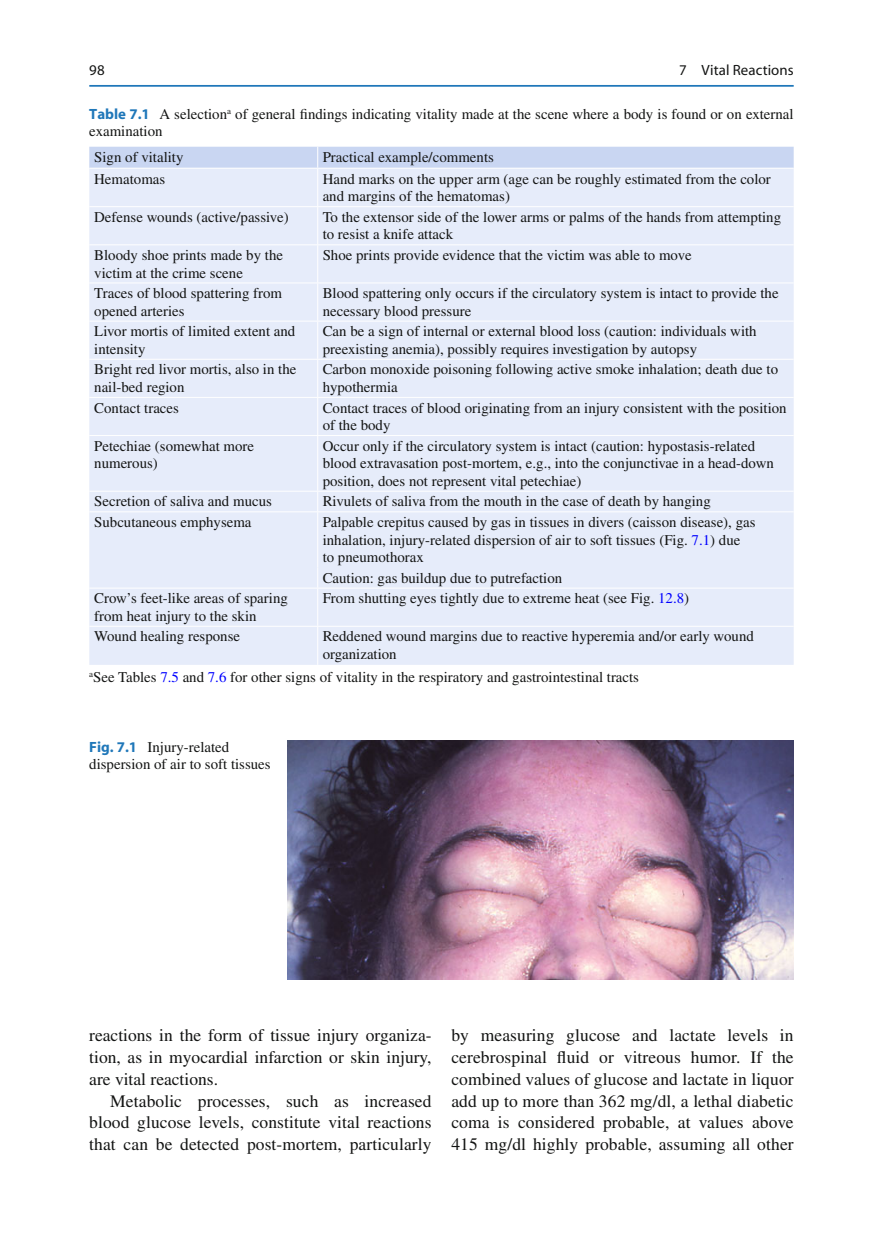
<style>
.page{position:relative;width:883px;height:1260px;background:#fff}
.page>*{position:absolute;margin:0;border:0;box-sizing:border-box;transform-origin:0 0}
.t1{font:17.5px/21.9px "Times";letter-spacing:.005em;color:#131413;text-align:justify}
.t2{font:14.88px/17.5px "Times";color:#131413}
.t3{font:14.88px "Myriad";letter-spacing:.005em;color:#131413}
.s1{font-family:"Myriad";font-weight:700;color:#1f77b9}
.s2{color:#00f}
</style>
<div class="page">
<div style="left:89px;top:169px;width:705px;height:496px;background:#e6ecfa"></div>
<div style="left:89px;top:147px;width:705px;height:21px;background:#c9d6f2"></div>
<hr style="left:317px;top:169px;width:1px;height:37px;background:#fff">
<hr style="left:89px;top:206px;width:705px;height:1px;background:#fff">
<hr style="left:317px;top:207px;width:1px;height:37px;background:#fff">
<hr style="left:89px;top:244px;width:705px;height:1px;background:#fff">
<hr style="left:317px;top:245px;width:1px;height:38px;background:#fff">
<hr style="left:89px;top:283px;width:705px;height:1px;background:#fff">
<hr style="left:317px;top:283px;width:1px;height:38px;background:#fff">
<hr style="left:89px;top:321px;width:705px;height:1px;background:#fff">
<hr style="left:317px;top:322px;width:1px;height:37px;background:#fff">
<hr style="left:89px;top:359px;width:705px;height:1px;background:#fff">
<hr style="left:317px;top:360px;width:1px;height:37px;background:#fff">
<hr style="left:89px;top:397px;width:705px;height:1px;background:#fff">
<hr style="left:317px;top:398px;width:1px;height:37px;background:#fff">
<hr style="left:89px;top:435px;width:705px;height:1px;background:#fff">
<hr style="left:317px;top:436px;width:1px;height:55px;background:#fff">
<hr style="left:89px;top:491px;width:705px;height:1px;background:#fff">
<svg style="left:317px;top:492px;width:1px;height:19px"></svg>
<hr style="left:89px;top:511px;width:705px;height:1px;background:#fff">
<hr style="left:317px;top:512px;width:1px;height:55px;background:#fff">
<svg style="left:317px;top:567px;width:1px;height:21px"></svg>
<hr style="left:89px;top:588px;width:705px;height:1px;background:#fff">
<hr style="left:317px;top:589px;width:1px;height:37px;background:#fff">
<hr style="left:89px;top:626px;width:705px;height:1px;background:#fff">
<hr style="left:317px;top:627px;width:1px;height:38px;background:#fff">
<img style="left:288px;top:740px;width:506px;height:239px">
<hr style="left:89px;top:85px;width:705px;height:2px;background:#1f77b9">
<p class="t3" style="left:89px;top:64px;width:17px">98</p>
<p class="t3" style="left:679px;top:64px;width:116px">7 Vital Reactions</p>
<p class="t2" style="left:89px;top:106px;width:706px"><span class="s1">Table 7.1</span> A selection <sup>a</sup> of general findings indicating vitality made at the scene where a body is found or on external examination</p>
<p class="t2" style="left:94px;top:150px;width:91px">Sign of vitality</p>
<p class="t2" style="left:323px;top:150px;width:173px">Practical example/comments</p>
<p class="t2" style="left:94px;top:171px;width:73px">Hematomas</p>
<p class="t2" style="left:323px;top:171px;width:450px">Hand marks on the upper arm (age can be roughly estimated from the color and margins of the hematomas)</p>
<p class="t2" style="left:94px;top:210px;width:196px">Defense wounds (active/passive)</p>
<p class="t2" style="left:323px;top:210px;width:460px">To the extensor side of the lower arms or palms of the hands from attempting to resist a knife attack</p>
<p class="t2" style="left:94px;top:248px;width:190px">Bloody shoe prints made by the victim at the crime scene</p>
<p class="t2" style="left:323px;top:248px;width:370px">Shoe prints provide evidence that the victim was able to move</p>
<p class="t2" style="left:94px;top:286px;width:189px">Traces of blood spattering from opened arteries</p>
<p class="t2" style="left:323px;top:286px;width:457px">Blood spattering only occurs if the circulatory system is intact to provide the necessary blood pressure</p>
<p class="t2" style="left:94px;top:324px;width:203px">Livor mortis of limited extent and intensity</p>
<p class="t2" style="left:323px;top:324px;width:436px">Can be a sign of internal or external blood loss (caution: individuals with preexisting anemia), possibly requires investigation by autopsy</p>
<p class="t2" style="left:94px;top:362px;width:204px">Bright red livor mortis, also in the nail-bed region</p>
<p class="t2" style="left:323px;top:362px;width:457px">Carbon monoxide poisoning following active smoke inhalation; death due to hypothermia</p>
<p class="t2" style="left:94px;top:400px;width:86px">Contact traces</p>
<p class="t2" style="left:323px;top:400px;width:465px">Contact traces of blood originating from an injury consistent with the position of the body</p>
<p class="t2" style="left:94px;top:438px;width:161px">Petechiae (somewhat more numerous)</p>
<p class="t2" style="left:323px;top:438px;width:453px">Occur only if the circulatory system is intact (caution: hypostasis-related blood extravasation post-mortem, e.g., into the conjunctivae in a head-down position, does not represent vital petechiae)</p>
<p class="t2" style="left:94px;top:494px;width:179px">Secretion of saliva and mucus</p>
<p class="t2" style="left:323px;top:494px;width:390px">Rivulets of saliva from the mouth in the case of death by hanging</p>
<p class="t2" style="left:94px;top:515px;width:159px">Subcutaneous emphysema</p>
<p class="t2" style="left:323px;top:515px;width:434px">Palpable crepitus caused by gas in tissues in divers (caisson disease), gas inhalation, injury-related dispersion of air to soft tissues (Fig. <span class="s2">7.1</span> ) due to pneumothorax</p>
<p class="t2" style="left:323px;top:570px;width:241px">Caution: gas buildup due to putrefaction</p>
<p class="t2" style="left:94px;top:591px;width:195px">Crow’s feet-like areas of sparing from heat injury to the skin</p>
<p class="t2" style="left:323px;top:591px;width:368px">From shutting eyes tightly due to extreme heat (see Fig. <span class="s2">12.8</span>)</p>
<p class="t2" style="left:94px;top:629px;width:147px">Wound healing response</p>
<p class="t2" style="left:323px;top:629px;width:433px">Reddened wound margins due to reactive hyperemia and/or early wound organization</p>
<p class="t2" style="left:89px;top:670px;width:551px"><sup>a</sup> See Tables <span class="s2">7.5</span> and <span class="s2">7.6</span> for other signs of vitality in the respiratory and gastrointestinal tracts</p>
<p class="t2" style="left:89px;top:740px;width:183px"><span class="s1">Fig. 7.1</span> Injury-related dispersion of air to soft tissues</p>
<p class="t1" style="left:89px;top:1026px;width:344px">reactions in the form of tissue injury organiza&shy;tion, as in myocardial infarction or skin injury, are vital reactions.</p>
<p class="t1" style="left:89px;top:1091px;width:344px;text-indent:21px">Metabolic processes, such as increased blood glucose levels, constitute vital reactions that can be detected post-mortem, particularly</p>
<p class="t1" style="left:451px;top:1026px;width:344px">by measuring glucose and lactate levels in cerebrospinal fluid or vitreous humor. If the combined values of glucose and lactate in liquor add up to more than 362 mg/dl, a lethal diabetic coma is considered probable, at values above 415 mg/dl highly probable, assuming all other</p>
</div>
